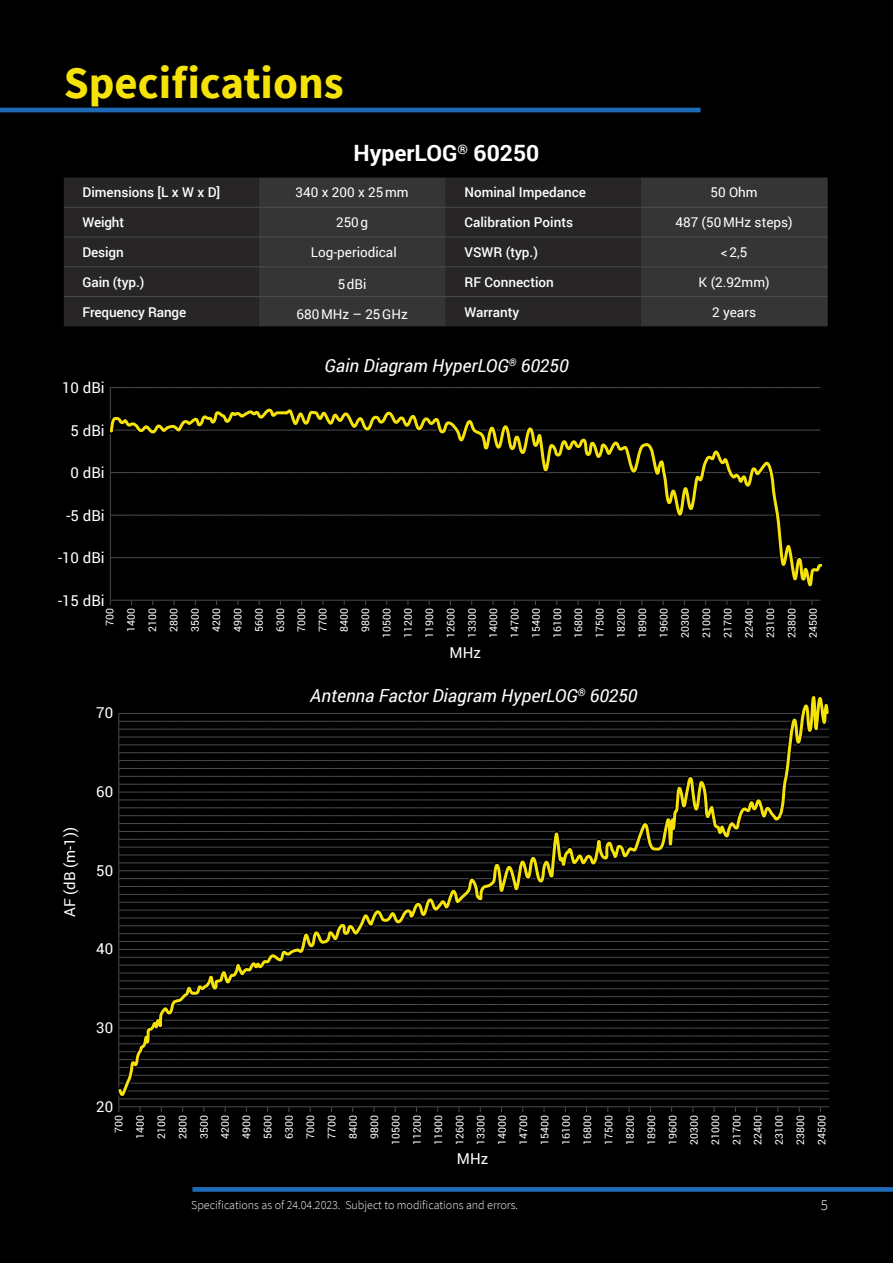
<style>
.page{position:relative;width:893px;height:1263px;background:#000001}
.page>*{position:absolute;margin:0;border:0;box-sizing:border-box;transform-origin:0 0}
.t1{font:700 45px "Source Sans Pro";color:#f5e209}
.t2{font:700 22.5px "Roboto";color:#fff}
.t3{font:italic 18px "Roboto";color:#fff}
.t4{font:15px "Roboto";color:#fff}
.t5{font:300 15px "Source Sans Pro";color:#fff}
.t6{font:500 13.5px "Roboto";color:#fff}
.t7{font:13.5px "Roboto";color:#fff}
.t8{font:300 12px "Source Sans Pro";color:#fff}
.t9{font:10.5px/21.3px "Roboto";color:#fff;text-align:right}
</style>
<div class="page">
<svg style="left:192px;top:1187px;width:701px;height:5px"></svg>
<div style="left:64px;top:177px;width:195px;height:149px;background:#282526"></div>
<svg style="left:259px;top:177px;width:569px;height:149px;fill:#363536"></svg>
<hr style="left:64px;top:207px;width:195px;height:1px;background:#4b4c4d">
<hr style="left:259px;top:207px;width:187px;height:1px;background:#4b4c4d">
<hr style="left:446px;top:207px;width:195px;height:1px;background:#4b4c4d">
<hr style="left:641px;top:207px;width:187px;height:1px;background:#4b4c4d">
<hr style="left:64px;top:237px;width:195px;height:1px;background:#4b4c4d">
<hr style="left:259px;top:237px;width:187px;height:1px;background:#4b4c4d">
<hr style="left:446px;top:237px;width:195px;height:1px;background:#4b4c4d">
<hr style="left:641px;top:237px;width:187px;height:1px;background:#4b4c4d">
<hr style="left:64px;top:267px;width:195px;height:1px;background:#4b4c4d">
<hr style="left:259px;top:267px;width:187px;height:1px;background:#4b4c4d">
<hr style="left:446px;top:267px;width:195px;height:1px;background:#4b4c4d">
<hr style="left:641px;top:267px;width:187px;height:1px;background:#4b4c4d">
<hr style="left:64px;top:296px;width:195px;height:1px;background:#4b4c4d">
<hr style="left:259px;top:296px;width:187px;height:1px;background:#4b4c4d">
<hr style="left:446px;top:296px;width:195px;height:1px;background:#4b4c4d">
<hr style="left:641px;top:296px;width:187px;height:1px;background:#4b4c4d">
<svg style="left:118px;top:1096px;width:711px;height:16px"></svg>
<hr style="left:110px;top:388px;width:1px;height:42px;background:#4b4c4d">
<svg style="left:110px;top:387px;width:710px;height:1px"></svg>
<hr style="left:110px;top:558px;width:1px;height:42px;background:#4b4c4d">
<svg style="left:110px;top:600px;width:710px;height:5px"></svg>
<hr style="left:0;top:108px;width:701px;height:4px;background:#1f6bb5">
<svg style="left:109px;top:408px;width:714px;height:180px"></svg>
<svg style="left:118px;top:696px;width:711px;height:400px"></svg>
<h1 class="t1" style="left:64px;top:52px;width:281px">Specifications</h1>
<h2 class="t2" style="left:353px;top:137px;width:187px">HyperLOG<sup>®</sup> 60250</h2>
<p class="t6" style="left:83px;top:183px;width:139px">Dimensions [L x W x D]</p>
<p class="t7" style="left:296px;top:183px;width:115px">340 x 200 x 25mm</p>
<p class="t6" style="left:464px;top:183px;width:123px">Nominal Impedance</p>
<p class="t7" style="left:710px;top:183px;width:49px">50 Ohm</p>
<p class="t6" style="left:83px;top:213px;width:43px">Weight</p>
<p class="t7" style="left:336px;top:213px;width:34px">250g</p>
<p class="t6" style="left:464px;top:213px;width:110px">Calibration Points</p>
<p class="t7" style="left:675px;top:213px;width:119px">487 (50MHz steps)</p>
<p class="t6" style="left:83px;top:243px;width:43px">Design</p>
<p class="t7" style="left:311px;top:243px;width:87px">Log-periodical</p>
<p class="t6" style="left:464px;top:243px;width:75px">VSWR (typ.)</p>
<p class="t7" style="left:721px;top:243px;width:28px">&lt;2,5</p>
<p class="t6" style="left:83px;top:272px;width:63px">Gain (typ.)</p>
<p class="t7" style="left:338px;top:274px;width:30px">5dBi</p>
<p class="t6" style="left:464px;top:272px;width:91px">RF Connection</p>
<p class="t7" style="left:699px;top:272px;width:73px">K (2.92mm)</p>
<p class="t6" style="left:83px;top:302px;width:105px">Frequency Range</p>
<p class="t7" style="left:296px;top:304px;width:113px">680MHz – 25GHz</p>
<p class="t6" style="left:464px;top:302px;width:56px">Warranty</p>
<p class="t7" style="left:712px;top:302px;width:45px">2 years</p>
<h3 class="t4" style="left:62px;top:377px;width:44px">10 dBi</h3>
<h3 class="t4" style="left:71px;top:420px;width:36px">5 dBi</h3>
<h3 class="t4" style="left:71px;top:462px;width:36px">0 dBi</h3>
<h3 class="t4" style="left:67px;top:505px;width:40px">-5 dBi</h3>
<h3 class="t4" style="left:58px;top:547px;width:48px">-10 dBi</h3>
<h3 class="t4" style="left:58px;top:590px;width:48px">-15 dBi</h3>
<h3 class="t3" style="left:324px;top:352px;width:246px">Gain Diagram HyperLOG<sup>®</sup> 60250</h3>
<p class="t9" style="left:99px;top:638px;width:31px;rotate:-90deg">700<br>1400<br>2100<br>2800<br>3500<br>4200<br>4900<br>5600<br>6300<br>7000<br>7700<br>8400<br>9800<br>10500<br>11200<br>11900<br>12600<br>13300<br>14000<br>14700<br>15400<br>16100<br>16800<br>17500<br>18200<br>18900<br>19600<br>20300<br>21000<br>21700<br>22400<br>23100<br>23800<br>24500</p>
<h3 class="t4" style="left:96px;top:702px;width:18px">70</h3>
<h3 class="t4" style="left:450px;top:642px;width:33px">MHz</h3>
<h3 class="t3" style="left:310px;top:683px;width:329px">Antenna Factor Diagram HyperLOG<sup>®</sup> 60250</h3>
<h3 class="t4" style="left:59px;top:917px;width:91px;rotate:-90deg">AF (dB (m-1))</h3>
<h3 class="t4" style="left:96px;top:781px;width:18px">60</h3>
<h3 class="t4" style="left:96px;top:860px;width:18px">50</h3>
<h3 class="t4" style="left:96px;top:938px;width:18px">40</h3>
<h3 class="t4" style="left:96px;top:1017px;width:18px">30</h3>
<h3 class="t4" style="left:96px;top:1096px;width:18px">20</h3>
<p class="t9" style="left:108px;top:1145px;width:31px;rotate:-90deg">700<br>1400<br>2100<br>2800<br>3500<br>4200<br>4900<br>5600<br>6300<br>7000<br>7700<br>8400<br>9800<br>10500<br>11200<br>11900<br>12600<br>13300<br>14000<br>14700<br>15400<br>16100<br>16800<br>17500<br>18200<br>18900<br>19600<br>20300<br>21000<br>21700<br>22400<br>23100<br>23800<br>24500</p>
<h3 class="t4" style="left:457px;top:1148px;width:33px">MHz</h3>
<p class="t8" style="left:191px;top:1197px;width:329px">Specifications as of 24.04.2023. Subject to modifications and errors.</p>
<h3 class="t5" style="left:821px;top:1196px;width:9px">5</h3>
</div>
